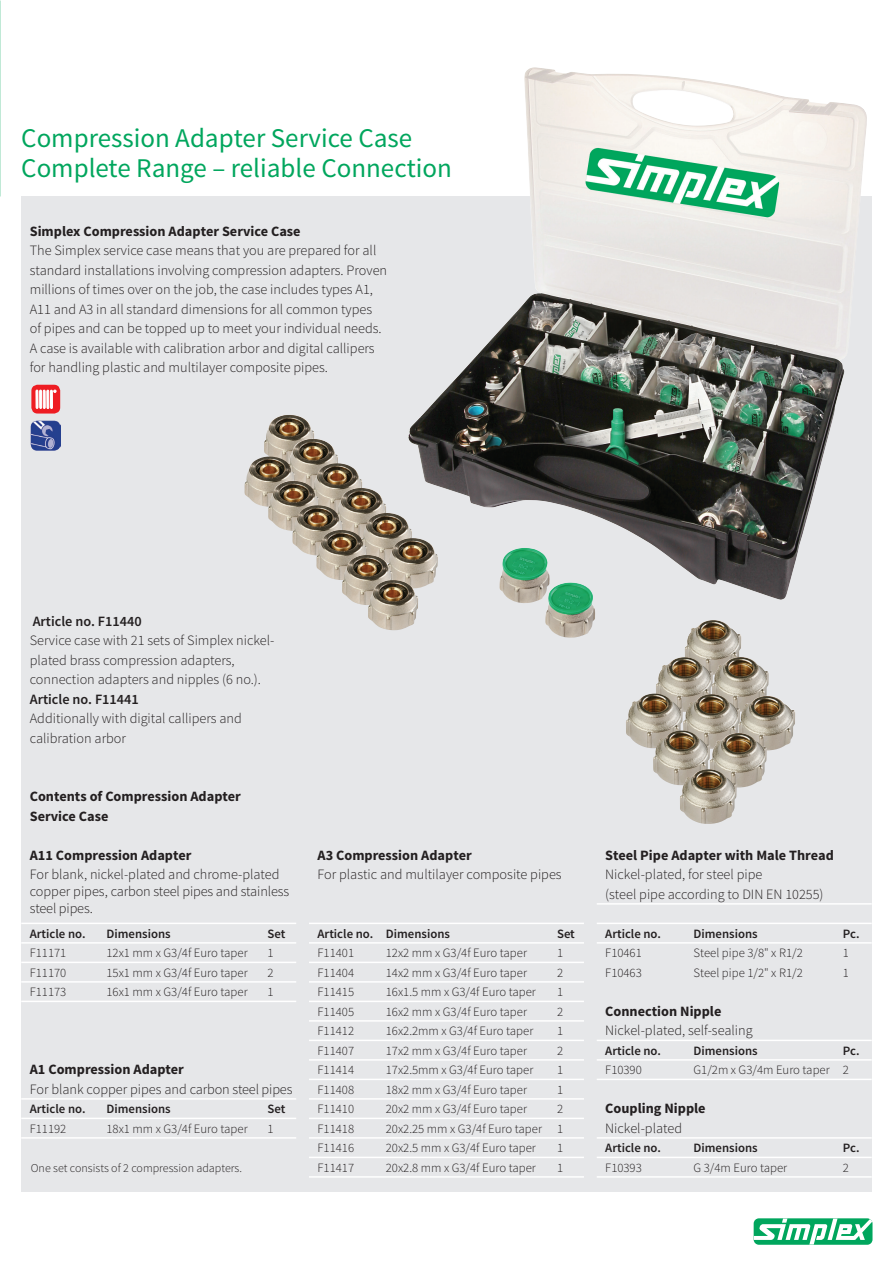
<style>
.page{position:relative;width:893px;height:1263px;background:#fff}
.page>*{position:absolute;margin:0;border:0;box-sizing:border-box;transform-origin:0 0}
.t1{font:27px/30px "Source Sans Pro";color:#00a65d}
.t2{font:300 14.25px/19.5px "Source Sans Pro";color:#231f20}
.t3{font:700 14.25px/19.5px "Source Sans Pro";color:#231f20}
.t4{font:600 14.25px "Source Sans Pro";color:#231f20}
.t5{font:300 12.75px/19.5px "Source Sans Pro";color:#231f20;text-align:justify}
.t6{font:600 12.75px "Source Sans Pro";color:#231f20}
.t7{font:300 12px "Source Sans Pro";color:#231f20}
</style>
<div class="page">
<svg style="left:754px;top:1218px;width:118px;height:27px"></svg>
<div style="left:21px;top:197px;width:851px;height:995px;background:#e6e7e9"></div>
<img style="left:408px;top:67px;width:460px;height:533px">
<img style="left:545px;top:582px;width:50px;height:56px">
<img style="left:264px;top:415px;width:50px;height:42px">
<img style="left:288px;top:439px;width:50px;height:42px">
<img style="left:312px;top:463px;width:50px;height:42px">
<img style="left:336px;top:488px;width:50px;height:42px">
<img style="left:361px;top:513px;width:51px;height:42px">
<img style="left:387px;top:538px;width:51px;height:50px">
<img style="left:244px;top:457px;width:51px;height:50px">
<img style="left:268px;top:481px;width:51px;height:50px">
<img style="left:292px;top:505px;width:51px;height:51px">
<img style="left:316px;top:530px;width:51px;height:50px">
<img style="left:342px;top:555px;width:50px;height:50px">
<img style="left:368px;top:580px;width:50px;height:50px">
<img style="left:685px;top:620px;width:56px;height:37px">
<img style="left:656px;top:657px;width:113px;height:39px">
<img style="left:626px;top:694px;width:114px;height:55px">
<img style="left:653px;top:730px;width:57px;height:55px">
<img style="left:738px;top:696px;width:57px;height:54px">
<img style="left:710px;top:733px;width:57px;height:54px">
<img style="left:680px;top:769px;width:57px;height:55px">
<img style="left:499px;top:548px;width:51px;height:55px">
<hr style="left:309px;top:923px;width:275px;height:1px;background:#fff">
<hr style="left:309px;top:942px;width:275px;height:2px;background:#fff">
<hr style="left:309px;top:962px;width:275px;height:1px;background:#fff">
<hr style="left:309px;top:981px;width:275px;height:2px;background:#fff">
<hr style="left:309px;top:1001px;width:275px;height:1px;background:#fff">
<hr style="left:309px;top:1020px;width:275px;height:2px;background:#fff">
<hr style="left:309px;top:1040px;width:275px;height:1px;background:#fff">
<hr style="left:309px;top:1059px;width:275px;height:2px;background:#fff">
<hr style="left:309px;top:1079px;width:275px;height:1px;background:#fff">
<hr style="left:309px;top:1098px;width:275px;height:2px;background:#fff">
<hr style="left:309px;top:1118px;width:275px;height:1px;background:#fff">
<hr style="left:309px;top:1137px;width:275px;height:2px;background:#fff">
<hr style="left:309px;top:1157px;width:275px;height:1px;background:#fff">
<hr style="left:309px;top:1176px;width:275px;height:2px;background:#fff">
<hr style="left:21px;top:1098px;width:275px;height:2px;background:#fff">
<hr style="left:21px;top:1118px;width:275px;height:1px;background:#fff">
<hr style="left:21px;top:1137px;width:275px;height:2px;background:#fff">
<hr style="left:597px;top:1040px;width:275px;height:1px;background:#fff">
<hr style="left:597px;top:1059px;width:275px;height:2px;background:#fff">
<hr style="left:597px;top:1079px;width:275px;height:1px;background:#fff">
<hr style="left:597px;top:1137px;width:275px;height:2px;background:#fff">
<hr style="left:597px;top:1157px;width:275px;height:1px;background:#fff">
<hr style="left:597px;top:1176px;width:275px;height:2px;background:#fff">
<hr style="left:597px;top:903px;width:275px;height:2px;background:#fff">
<hr style="left:597px;top:923px;width:275px;height:1px;background:#fff">
<hr style="left:597px;top:942px;width:275px;height:2px;background:#fff">
<div style="left:31px;top:385px;width:29px;height:28px;background:#ee1d23;border-radius:6px"></div>
<svg style="left:36px;top:384px;width:20px;height:25px"></svg>
<img style="left:31px;top:421px;width:30px;height:29px">
<hr style="left:21px;top:923px;width:275px;height:1px;background:#fff">
<hr style="left:21px;top:942px;width:275px;height:2px;background:#fff">
<hr style="left:21px;top:962px;width:275px;height:1px;background:#fff">
<hr style="left:21px;top:981px;width:275px;height:2px;background:#fff">
<hr style="left:21px;top:1001px;width:275px;height:1px;background:#fff">
<h1 class="t1" style="left:21px;top:123px;width:432px">Compression Adapter Service Case<br>Complete Range – reliable Connection</h1>
<p class="t3" style="left:30px;top:222px;width:272px">Simplex Compression Adapter Service Case</p>
<p class="t2" style="left:30px;top:241px;width:359px">The Simplex service case means that you are prepared for all standard installations involving compression adapters. Proven millions of times over on the job, the case includes types A1, A11 and A3 in all standard dimensions for all common types of pipes and can be topped up to meet your individual needs.<br>A case is available with calibration arbor and digital callipers for handling plastic and multilayer composite pipes.</p>
<p class="t4" style="left:33px;top:612px;width:111px">Article no. F11440</p>
<p class="t2" style="left:30px;top:631px;width:246px">Service case with 21 sets of Simplex nickel&shy;plated brass compression adapters, connection adapters and nipples (6 no.).</p>
<p class="t4" style="left:30px;top:690px;width:111px">Article no. F11441</p>
<p class="t2" style="left:30px;top:709px;width:214px">Additionally with digital callipers and calibration arbor</p>
<p class="t3" style="left:30px;top:787px;width:213px">Contents of Compression Adapter<br>Service Case</p>
<p class="t3" style="left:30px;top:846px;width:163px">A11 Compression Adapter</p>
<p class="t2" style="left:30px;top:866px;width:261px;line-height:17.1px">For blank, nickel-plated and chrome-plated copper pipes, carbon steel pipes and stainless steel pipes.</p>
<p class="t3" style="left:317px;top:846px;width:156px">A3 Compression Adapter</p>
<p class="t2" style="left:317px;top:865px;width:246px">For plastic and multilayer composite pipes</p>
<p class="t6" style="left:30px;top:925px;width:57px">Article no.</p>
<p class="t5" style="left:30px;top:943px;width:38px">F11171<br>F11170<br>F11173</p>
<p class="t6" style="left:107px;top:925px;width:66px">Dimensions</p>
<p class="t5" style="left:107px;top:943px;width:143px">12x1 mm x G3/4f Euro taper 15x1 mm x G3/4f Euro taper 16x1 mm x G3/4f Euro taper</p>
<p class="t6" style="left:267px;top:925px;width:19px">Set</p>
<p class="t5" style="left:267px;top:943px;width:8px">1<br>2<br>1</p>
<p class="t3" style="left:30px;top:1060px;width:156px">A1 Compression Adapter</p>
<p class="t2" style="left:30px;top:1079px;width:264px">For blank copper pipes and carbon steel pipes</p>
<p class="t6" style="left:30px;top:1101px;width:57px">Article no.</p>
<p class="t5" style="left:30px;top:1119px;width:38px">F11192</p>
<p class="t6" style="left:107px;top:1101px;width:66px">Dimensions</p>
<p class="t5" style="left:107px;top:1119px;width:143px">18x1 mm x G3/4f Euro taper</p>
<p class="t6" style="left:267px;top:1101px;width:19px">Set</p>
<p class="t5" style="left:267px;top:1119px;width:8px">1</p>
<p class="t6" style="left:317px;top:925px;width:57px">Article no.</p>
<p class="t5" style="left:317px;top:943px;width:38px">F11401<br>F11404<br>F11415<br>F11405<br>F11412<br>F11407<br>F11414<br>F11408<br>F11410<br>F11418<br>F11416</p>
<p class="t7" style="left:31px;top:1160px;width:213px">One set consists of 2 compression adapters.</p>
<p class="t5" style="left:317px;top:1158px;width:38px">F11417</p>
<p class="t6" style="left:386px;top:925px;width:66px">Dimensions</p>
<p class="t5" style="left:386px;top:943px;width:158px;text-align:left">12x2 mm x G3/4f Euro taper<br>14x2 mm x G3/4f Euro taper<br>16x1.5 mm x G3/4f Euro taper<br>16x2 mm x G3/4f Euro taper<br>16x2.2mm x G3/4f Euro taper<br>17x2 mm x G3/4f Euro taper<br>17x2.5mm x G3/4f Euro taper<br>18x2 mm x G3/4f Euro taper<br>20x2 mm x G3/4f Euro taper<br>20x2.25 mm x G3/4f Euro taper<br>20x2.5 mm x G3/4f Euro taper<br>20x2.8 mm x G3/4f Euro taper</p>
<p class="t6" style="left:557px;top:925px;width:19px">Set</p>
<p class="t5" style="left:557px;top:943px;width:8px">1<br>2<br>1<br>2<br>1<br>2<br>1<br>1<br>2<br>1<br>1<br>1</p>
<p class="t3" style="left:605px;top:846px;width:230px">Steel Pipe Adapter with Male Thread</p>
<p class="t2" style="left:605px;top:865px;width:220px">Nickel-plated, for steel pipe<br>(steel pipe according to DIN EN 10255)</p>
<p class="t6" style="left:605px;top:925px;width:57px">Article no.</p>
<p class="t5" style="left:605px;top:943px;width:38px">F10461<br>F10463</p>
<p class="t6" style="left:693px;top:925px;width:66px">Dimensions</p>
<p class="t5" style="left:693px;top:943px;width:111px">Steel pipe 3/8" x R1/2<br>Steel pipe 1/2" x R1/2</p>
<p class="t6" style="left:843px;top:925px;width:18px">Pc.</p>
<p class="t5" style="left:843px;top:943px;width:8px">1<br>1</p>
<p class="t3" style="left:605px;top:1002px;width:118px">Connection Nipple</p>
<p class="t2" style="left:605px;top:1021px;width:149px">Nickel-plated, self-sealing</p>
<p class="t6" style="left:605px;top:1042px;width:57px">Article no.</p>
<p class="t5" style="left:605px;top:1060px;width:38px">F10390</p>
<p class="t6" style="left:693px;top:1042px;width:66px">Dimensions</p>
<p class="t5" style="left:693px;top:1060px;width:138px">G1/2m x G3/4m Euro taper</p>
<p class="t6" style="left:843px;top:1042px;width:18px">Pc.</p>
<p class="t5" style="left:843px;top:1060px;width:8px">2</p>
<p class="t3" style="left:605px;top:1099px;width:102px">Coupling Nipple</p>
<p class="t2" style="left:605px;top:1118px;width:78px">Nickel-plated</p>
<p class="t6" style="left:605px;top:1140px;width:57px">Article no.</p>
<p class="t5" style="left:605px;top:1158px;width:38px">F10393</p>
<p class="t6" style="left:693px;top:1140px;width:66px">Dimensions</p>
<p class="t5" style="left:693px;top:1158px;width:95px">G 3/4m Euro taper</p>
<p class="t6" style="left:843px;top:1140px;width:18px">Pc.</p>
<p class="t5" style="left:843px;top:1158px;width:8px">2</p>
</div>
